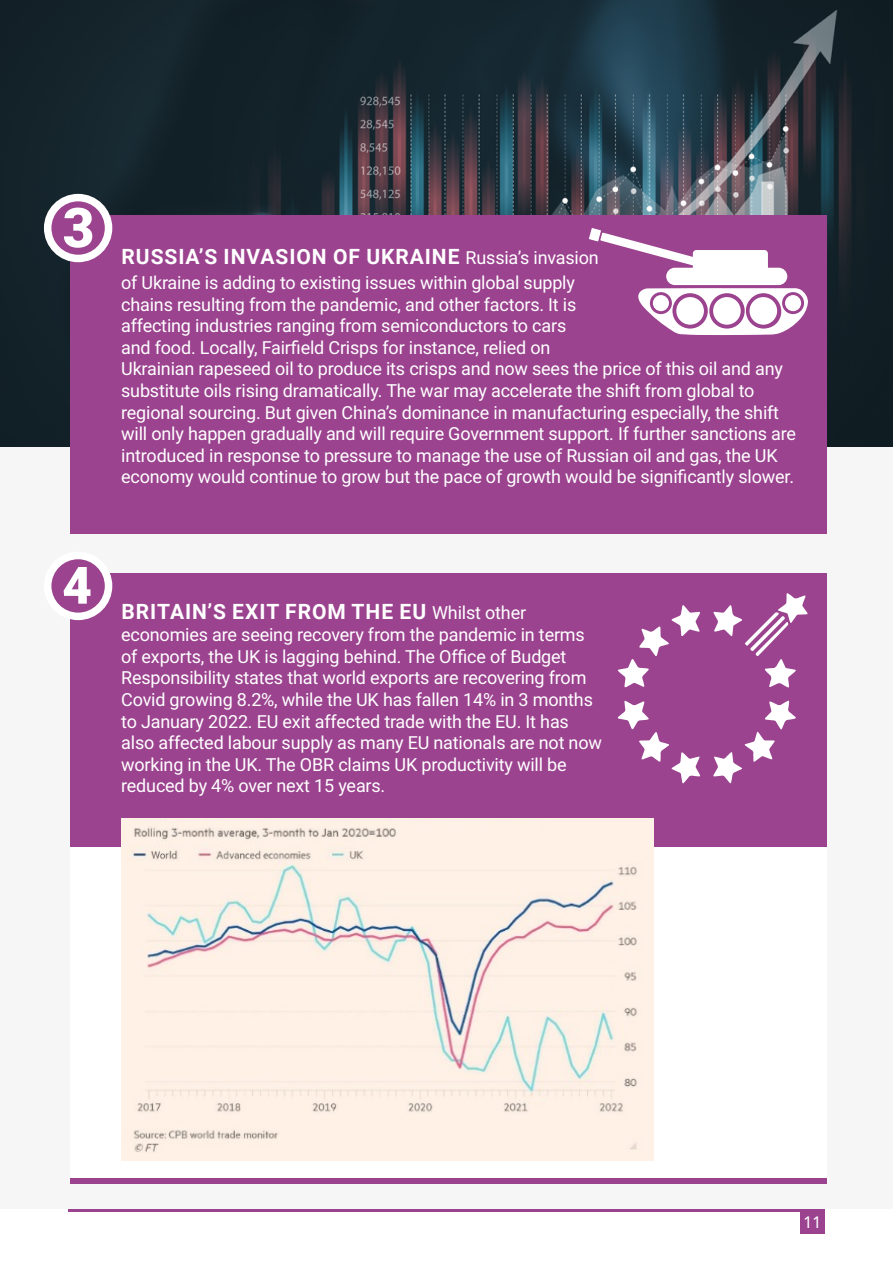
<style>
.page{position:relative;width:893px;height:1263px;background:#fff}
.page>*{position:absolute;margin:0;border:0;box-sizing:border-box;transform-origin:0 0}
.t1{font:700 21px "Roboto";letter-spacing:.045em;color:#fff}
.t2{font:18px/21.6px "Roboto";letter-spacing:-.01em;color:#fff}
.t3{font:16.5px "Avenir";color:#fff}
.s1{font-weight:400;font-size:18px}
</style>
<div class="page">
<hr style="left:68px;top:1209px;width:757px;height:3px;background:#9b438f">
<div style="left:800px;top:1209px;width:25px;height:24px;background:#9b438f"></div>
<div style="left:0;top:57px;width:893px;height:1152px;background:#f6f6f6"></div>
<img style="left:0;top:0;width:893px;height:446px">
<div style="left:70px;top:215px;width:757px;height:319px;background:#9b438f"></div>
<div style="left:70px;top:573px;width:757px;height:276px;background:#9b438f"></div>
<svg style="left:48px;top:198px;width:61px;height:60px"></svg>
<div style="left:44px;top:194px;width:68px;height:68px;border:8px solid #fff;border-radius:50%"></div>
<svg style="left:64px;top:208px;width:28px;height:40px"></svg>
<svg style="left:589px;top:228px;width:219px;height:107px"></svg>
<div style="left:653px;top:295px;width:16px;height:16px;background:#fff;border-radius:50%"></div>
<div style="left:785px;top:295px;width:16px;height:16px;background:#fff;border-radius:50%"></div>
<div style="left:676px;top:297px;width:28px;height:28px;background:#fff;border-radius:50%"></div>
<div style="left:713px;top:297px;width:28px;height:28px;background:#fff;border-radius:50%"></div>
<div style="left:749px;top:297px;width:28px;height:28px;background:#fff;border-radius:50%"></div>
<svg style="left:48px;top:555px;width:61px;height:61px"></svg>
<div style="left:44px;top:552px;width:68px;height:68px;border:8px solid #fff;border-radius:50%"></div>
<svg style="left:64px;top:567px;width:27px;height:37px"></svg>
<svg style="left:617px;top:701px;width:83px;height:83px"></svg>
<svg style="left:618px;top:605px;width:82px;height:82px"></svg>
<svg style="left:713px;top:700px;width:83px;height:83px"></svg>
<svg style="left:713px;top:593px;width:95px;height:94px"></svg>
<div style="left:70px;top:847px;width:757px;height:331px;background:#fff"></div>
<img style="left:121px;top:818px;width:532px;height:343px">
<div style="left:70px;top:1178px;width:757px;height:5px;background:#9b438f"></div>
<p class="t1" style="left:122px;top:242px;width:479px">RUSSIA’S INVASION OF UKRAINE <span class="s1">Russia’s invasion</span></p>
<p class="t2" style="left:121px;top:271px;width:676px">of Ukraine is adding to existing issues within global supply<br>chains resulting from the pandemic, and other factors. It is<br>affecting industries ranging from semiconductors to cars<br>and food. Locally, Fairfield Crisps for instance, relied on<br>Ukrainian rapeseed oil to produce its crisps and now sees the price of this oil and any substitute oils rising dramatically. The war may accelerate the shift from global to regional sourcing. But given China’s dominance in manufacturing especially, the shift will only happen gradually and will require Government support. If further sanctions are introduced in response to pressure to manage the use of Russian oil and gas, the UK economy would continue to grow but the pace of growth would be significantly slower.</p>
<p class="t1" style="left:122px;top:597px;width:406px">BRITAIN’S EXIT FROM THE EU <span class="s1">Whilst other</span></p>
<p class="t2" style="left:121px;top:623px;width:482px">economies are seeing recovery from the pandemic in terms of exports, the UK is lagging behind. The Office of Budget Responsibility states that world exports are recovering from Covid growing 8.2%, while the UK has fallen 14% in 3 months to January 2022. EU exit affected trade with the EU. It has also affected labour supply as many EU nationals are not now working in the UK. The OBR claims UK productivity will be reduced by 4% over next 15 years.</p>
<p class="t3" style="left:803px;top:1209px;width:20px">11</p>
</div>
